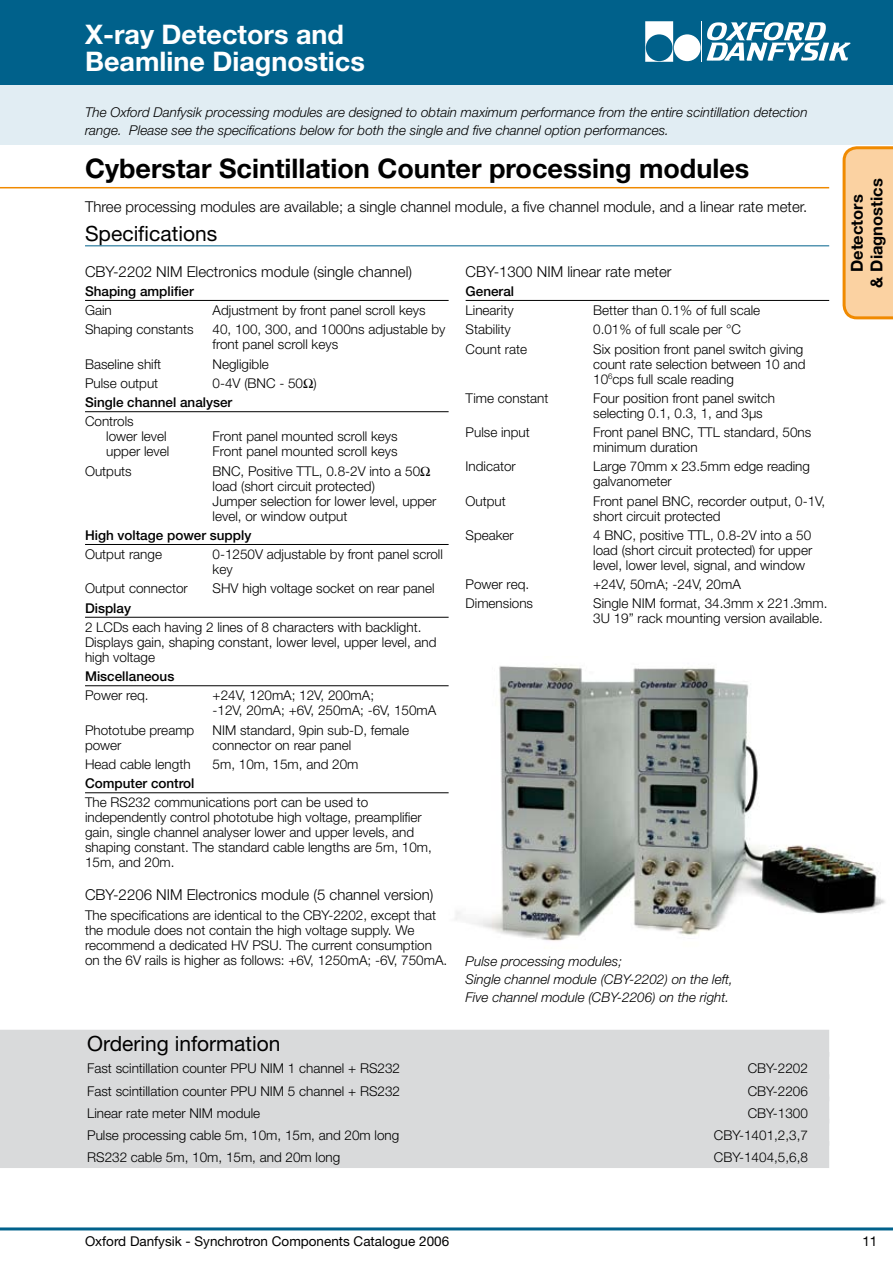
<style>
.page{position:relative;width:893px;height:1263px;background:#fff}
.page>*{position:absolute;margin:0;border:0;box-sizing:border-box;transform-origin:0 0}
.t1{font:700 27px "Helvetica Neue";color:#000}
.t2{font:700 27px/27px "Helvetica Neue";color:#fff}
.t3{font:21px "Helvetica Neue";color:#000}
.t4{font:700 16.5px/19.8px "Helvetica Neue";color:#000;text-align:center}
.t5{font:300 15px "Helvetica Neue";color:#000}
.t6{font:300 13.5px/15px "Helvetica Neue";color:#000}
.t7{font:italic 300 13.5px/18px "Helvetica Neue";color:#000}
.t8{font:500 13.5px "Helvetica Neue";color:#000}
.t9{font:13.5px "Helvetica Neue";color:#000}
</style>
<div class="page">
<img style="left:440px;top:664px;width:445px;height:277px">
<hr style="left:85px;top:300px;width:364px;height:1px;background:#000">
<hr style="left:85px;top:411px;width:364px;height:1px;background:#000">
<hr style="left:85px;top:544px;width:364px;height:1px;background:#000">
<hr style="left:85px;top:617px;width:364px;height:1px;background:#000">
<hr style="left:85px;top:685px;width:364px;height:1px;background:#000">
<hr style="left:85px;top:792px;width:364px;height:1px;background:#000">
<hr style="left:466px;top:300px;width:363px;height:1px;background:#000">
<div style="left:0;top:1030px;width:829px;height:27px;background:#d9dadb"></div>
<div style="left:0;top:1052px;width:829px;height:27px;background:#d9dadb"></div>
<div style="left:0;top:1074px;width:829px;height:27px;background:#d9dadb"></div>
<div style="left:0;top:1096px;width:829px;height:27px;background:#d9dadb"></div>
<div style="left:0;top:1119px;width:829px;height:27px;background:#d9dadb"></div>
<div style="left:0;top:1141px;width:829px;height:27px;background:#d9dadb"></div>
<div style="left:0;top:85px;width:893px;height:60px;background:#e1edf3"></div>
<hr style="left:0;top:187px;width:829px;height:1px;background:#f08a00">
<hr style="left:85px;top:245px;width:744px;height:1px;background:#00618b">
<svg style="left:843px;top:146px;width:50px;height:173px;background:#facb94"></svg>
<div style="left:0;top:0;width:893px;height:85px;background:#00618b"></div>
<svg style="left:645px;top:21px;width:28px;height:41px"></svg>
<div style="left:674px;top:34px;width:27px;height:27px;background:#fff;border-radius:50%"></div>
<hr style="left:701px;top:21px;width:1px;height:41px;background:#fff">
<svg style="left:707px;top:22px;width:143px;height:39px"></svg>
<hr style="left:0;top:1227px;width:893px;height:3px;background:#00618b">
<h1 class="t2" style="left:85px;top:20px;width:281px">X-ray Detectors and<br>Beamline Diagnostics</h1>
<p class="t7" style="left:85px;top:103px;width:724px">The Oxford Danfysik processing modules are designed to obtain maximum performance from the entire scintillation detection range. Please see the specifications below for both the single and five channel option performances.</p>
<h1 class="t1" style="left:85px;top:152px;width:666px">Cyberstar Scintillation Counter processing modules</h1>
<p class="t5" style="left:85px;top:197px;width:724px">Three processing modules are available; a single channel module, a five channel module, and a linear rate meter.</p>
<h2 class="t3" style="left:85px;top:221px;width:134px">Specifications</h2>
<p class="t5" style="left:85px;top:262px;width:329px">CBY-2202 NIM Electronics module (single channel)</p>
<p class="t8" style="left:85px;top:283px;width:110px">Shaping amplifier</p>
<p class="t6" style="left:85px;top:302px;width:28px">Gain</p>
<p class="t6" style="left:213px;top:302px;width:215px">Adjustment by front panel scroll keys</p>
<p class="t6" style="left:85px;top:322px;width:110px">Shaping constants</p>
<p class="t6" style="left:213px;top:322px;width:234px">40, 100, 300, and 1000ns adjustable by front panel scroll keys</p>
<p class="t6" style="left:85px;top:356px;width:78px">Baseline shift</p>
<p class="t6" style="left:213px;top:356px;width:58px">Negligible</p>
<p class="t6" style="left:85px;top:375px;width:75px">Pulse output</p>
<p class="t6" style="left:213px;top:375px;width:106px">0-4V (BNC - 50 )</p>
<p class="t8" style="left:85px;top:394px;width:149px">Single channel analyser</p>
<p class="t6" style="left:106px;top:414px;width:62px;text-indent:-21px">Controls lower level</p>
<p class="t6" style="left:213px;top:429px;width:187px">Front panel mounted scroll keys</p>
<p class="t6" style="left:106px;top:444px;width:65px">upper level</p>
<p class="t6" style="left:213px;top:444px;width:187px">Front panel mounted scroll keys</p>
<p class="t6" style="left:85px;top:463px;width:48px">Outputs</p>
<p class="t6" style="left:213px;top:463px;width:225px">BNC, Positive TTL, 0.8-2V into a 50 load (short circuit protected)<br>Jumper selection for lower level, upper level, or window output</p>
<p class="t8" style="left:85px;top:527px;width:168px">High voltage power supply</p>
<p class="t6" style="left:85px;top:546px;width:79px">Output range</p>
<p class="t6" style="left:213px;top:546px;width:232px">0-1250V adjustable by front panel scroll key</p>
<p class="t6" style="left:85px;top:581px;width:104px">Output connector</p>
<p class="t6" style="left:213px;top:581px;width:224px">SHV high voltage socket on rear panel</p>
<p class="t8" style="left:85px;top:600px;width:48px">Display</p>
<p class="t6" style="left:85px;top:619px;width:353px">2 LCDs each having 2 lines of 8 characters with backlight.<br>Displays gain, shaping constant, lower level, upper level, and high voltage</p>
<p class="t8" style="left:85px;top:668px;width:91px">Miscellaneous</p>
<p class="t6" style="left:85px;top:688px;width:65px">Power req.</p>
<p class="t6" style="left:213px;top:688px;width:225px">+24V, 120mA; 12V, 200mA;<br>-12V, 20mA; +6V, 250mA; -6V, 150mA</p>
<p class="t6" style="left:85px;top:722px;width:111px">Phototube preamp</p>
<p class="t6" style="left:213px;top:722px;width:198px">NIM standard, 9pin sub-D, female</p>
<p class="t6" style="left:85px;top:737px;width:38px">power</p>
<p class="t6" style="left:213px;top:737px;width:140px">connector on rear panel</p>
<p class="t6" style="left:85px;top:756px;width:107px">Head cable length</p>
<p class="t6" style="left:213px;top:756px;width:147px">5m, 10m, 15m, and 20m</p>
<p class="t8" style="left:85px;top:775px;width:111px">Computer control</p>
<p class="t6" style="left:85px;top:795px;width:348px">The RS232 communications port can be used to independently control phototube high voltage, preamplifier gain, single channel analyser lower and upper levels, and shaping constant. The standard cable lengths are 5m, 10m, 15m, and 20m.</p>
<p class="t5" style="left:85px;top:886px;width:350px">CBY-2206 NIM Electronics module (5 channel version)</p>
<p class="t6" style="left:85px;top:907px;width:364px">The specifications are identical to the CBY-2202, except that the module does not contain the high voltage supply. We recommend a dedicated HV PSU. The current consumption on the 6V rails is higher as follows: +6V, 1250mA; -6V, 750mA.</p>
<p class="t5" style="left:466px;top:262px;width:207px">CBY-1300 NIM linear rate meter</p>
<p class="t8" style="left:466px;top:283px;width:50px">General</p>
<p class="t6" style="left:466px;top:302px;width:50px">Linearity</p>
<p class="t6" style="left:593px;top:302px;width:169px">Better than 0.1% of full scale</p>
<p class="t6" style="left:466px;top:322px;width:46px">Stability</p>
<p class="t6" style="left:593px;top:322px;width:149px">0.01% of full scale per °C</p>
<p class="t6" style="left:466px;top:341px;width:63px">Count rate</p>
<p class="t6" style="left:593px;top:341px;width:214px">Six position front panel switch giving count rate selection between 10 and<br>10<sup>6</sup>cps full scale reading</p>
<p class="t6" style="left:466px;top:390px;width:84px">Time constant</p>
<p class="t6" style="left:593px;top:390px;width:183px">Four position front panel switch selecting 0.1, 0.3, 1, and 3μs</p>
<p class="t6" style="left:466px;top:424px;width:66px">Pulse input</p>
<p class="t6" style="left:593px;top:424px;width:220px">Front panel BNC, TTL standard, 50ns minimum duration</p>
<p class="t6" style="left:466px;top:459px;width:52px">Indicator</p>
<p class="t6" style="left:593px;top:459px;width:218px">Large 70mm x 23.5mm edge reading galvanometer</p>
<p class="t6" style="left:466px;top:493px;width:42px">Output</p>
<p class="t6" style="left:593px;top:493px;width:234px">Front panel BNC, recorder output, 0-1V, short circuit protected</p>
<p class="t6" style="left:466px;top:527px;width:50px">Speaker</p>
<p class="t6" style="left:593px;top:527px;width:221px;text-align:justify">4 BNC, positive TTL, 0.8-2V into a 50 load (short circuit protected) for upper level, lower level, signal, and window</p>
<p class="t6" style="left:466px;top:576px;width:65px">Power req.</p>
<p class="t6" style="left:593px;top:576px;width:149px">+24V, 50mA; -24V, 20mA</p>
<p class="t6" style="left:466px;top:596px;width:69px">Dimensions</p>
<p class="t6" style="left:593px;top:596px;width:236px">Single NIM format, 34.3mm x 221.3mm.<br>3U 19” rack mounting version available.</p>
<p class="t7" style="left:466px;top:952px;width:269px">Pulse processing modules;<br>Single channel module (CBY-2202) on the left,<br>Five channel module (CBY-2206) on the right.</p>
<h2 class="t3" style="left:87px;top:1031px;width:195px">Ordering information</h2>
<p class="t6" style="left:87px;top:1061px;width:314px">Fast scintillation counter PPU NIM 1 channel + RS232</p>
<p class="t6" style="left:748px;top:1061px;width:62px">CBY-2202</p>
<p class="t6" style="left:87px;top:1083px;width:314px">Fast scintillation counter PPU NIM 5 channel + RS232</p>
<p class="t6" style="left:748px;top:1083px;width:62px">CBY-2206</p>
<p class="t6" style="left:87px;top:1105px;width:175px">Linear rate meter NIM module</p>
<p class="t6" style="left:748px;top:1105px;width:62px">CBY-1300</p>
<p class="t6" style="left:87px;top:1127px;width:314px">Pulse processing cable 5m, 10m, 15m, and 20m long</p>
<p class="t6" style="left:714px;top:1127px;width:96px">CBY-1401,2,3,7</p>
<p class="t6" style="left:87px;top:1150px;width:255px">RS232 cable 5m, 10m, 15m, and 20m long</p>
<p class="t6" style="left:714px;top:1150px;width:96px">CBY-1404,5,6,8</p>
<p class="t4" style="left:847px;top:287px;width:111px;rotate:-90deg">Detectors<br>&amp; Diagnostics</p>
<p class="t9" style="left:85px;top:1233px;width:366px">Oxford Danfysik - Synchrotron Components Catalogue 2006</p>
<p class="t9" style="left:862px;top:1233px;width:17px">11</p>
</div>
